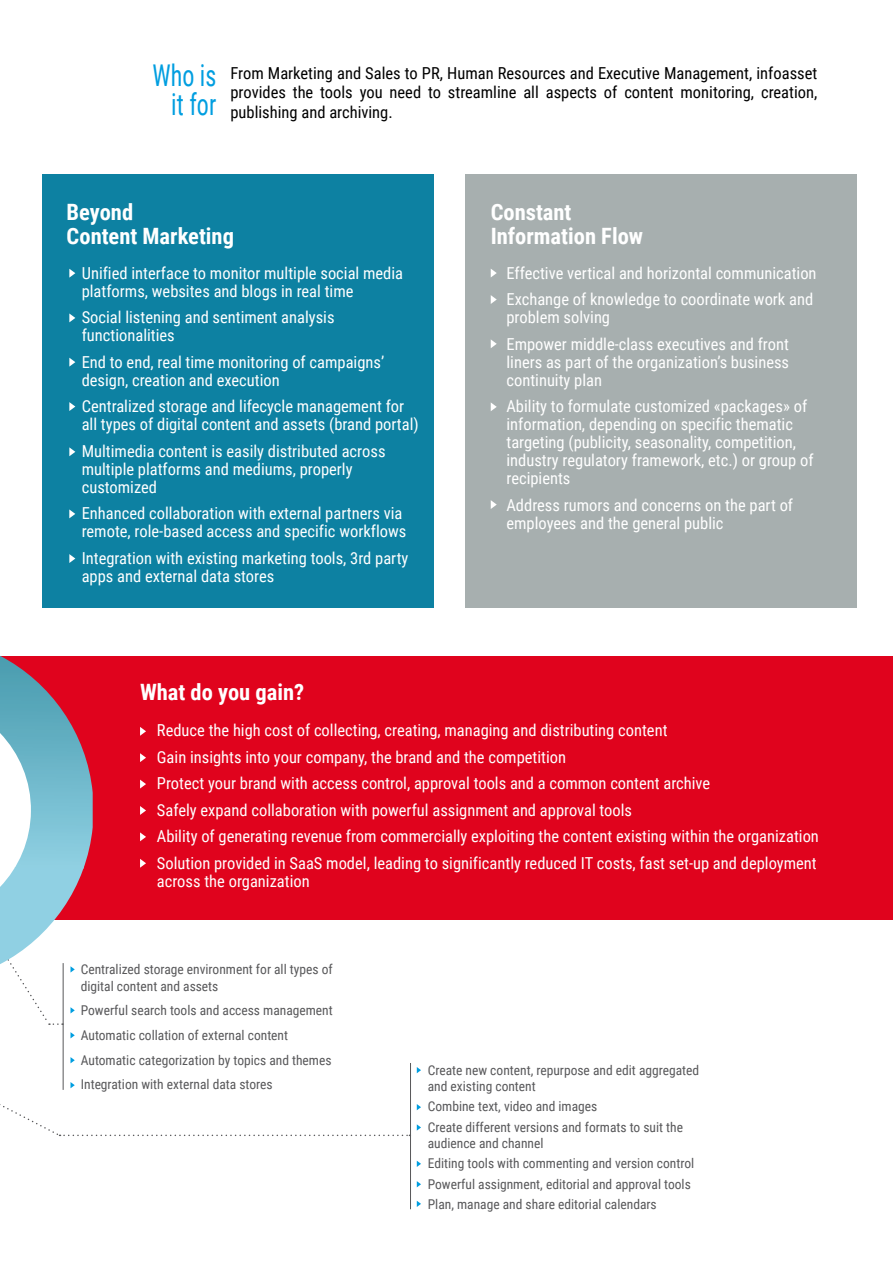
<style>
.page{position:relative;width:893px;height:1263px;background:#fff}
.page>*{position:absolute;margin:0;border:0;box-sizing:border-box;transform-origin:0 0}
.t1{font:30px/28.8px "Roboto Condensed";color:#009ee0;text-align:right;scale:.8 1}
.t2{font:700 22.5px/24px "Roboto Condensed";color:#fff}
.t3{font:16.5px/18px "Roboto Condensed";color:#fff}
.t4{font:16.5px/19.5px "Roboto Condensed";color:#000;text-align:justify}
.t5{font:13.5px/20.4px "Roboto Condensed";color:#58585a}
</style>
<div class="page">
<div style="left:0;top:656px;width:893px;height:264px;background:#e0031d"></div>
<div style="left:465px;top:174px;width:391px;height:434px;background:#a7afaf"></div>
<svg style="left:491px;top:500px;width:6px;height:9px"></svg>
<svg style="left:491px;top:339px;width:6px;height:9px"></svg>
<svg style="left:491px;top:295px;width:6px;height:9px"></svg>
<svg style="left:491px;top:269px;width:6px;height:8px"></svg>
<svg style="left:491px;top:403px;width:6px;height:8px"></svg>
<hr style="left:410px;top:1063px;width:1px;height:146px;background:#58585a">
<svg style="left:417px;top:1067px;width:4px;height:6px"></svg>
<svg style="left:417px;top:1104px;width:4px;height:6px"></svg>
<svg style="left:417px;top:1124px;width:4px;height:6px"></svg>
<svg style="left:417px;top:1161px;width:4px;height:6px"></svg>
<svg style="left:417px;top:1181px;width:4px;height:6px"></svg>
<svg style="left:417px;top:1201px;width:4px;height:6px"></svg>
<div style="left:43px;top:174px;width:391px;height:434px;background:#0d81a2"></div>
<svg style="left:69px;top:269px;width:6px;height:9px"></svg>
<svg style="left:69px;top:313px;width:6px;height:9px"></svg>
<svg style="left:69px;top:358px;width:6px;height:9px"></svg>
<svg style="left:69px;top:402px;width:6px;height:9px"></svg>
<svg style="left:69px;top:447px;width:6px;height:9px"></svg>
<svg style="left:69px;top:509px;width:6px;height:9px"></svg>
<svg style="left:69px;top:554px;width:6px;height:9px"></svg>
<svg style="left:140px;top:727px;width:6px;height:9px"></svg>
<svg style="left:140px;top:753px;width:6px;height:9px"></svg>
<svg style="left:140px;top:780px;width:6px;height:8px"></svg>
<svg style="left:140px;top:806px;width:6px;height:9px"></svg>
<svg style="left:140px;top:832px;width:6px;height:9px"></svg>
<svg style="left:140px;top:859px;width:6px;height:9px"></svg>
<svg style="left:0;top:1032px;width:410px;height:104px"></svg>
<hr style="left:63px;top:963px;width:1px;height:127px;background:#58585a">
<svg style="left:0;top:656px;width:93px;height:369px"></svg>
<h1 class="t1" style="left:152px;top:60px;width:81px">Who is it for</h1>
<p class="t4" style="left:230px;top:63px;width:588px">From Marketing and Sales to PR, Human Resources and Executive Management, infoasset provides the tools you need to streamline all aspects of content monitoring, creation, publishing and archiving.</p>
<h2 class="t2" style="left:67px;top:199px;width:169px">Beyond<br>Content Marketing</h2>
<p class="t3" style="left:82px;top:263px;width:323px">Unified interface to monitor multiple social media platforms, websites and blogs in real time</p>
<p class="t3" style="left:82px;top:308px;width:254px">Social listening and sentiment analysis functionalities</p>
<p class="t3" style="left:82px;top:352px;width:304px">End to end, real time monitoring of campaigns’ design, creation and execution</p>
<p class="t3" style="left:82px;top:397px;width:338px">Centralized storage and lifecycle management for all types of digital content and assets (brand portal)</p>
<p class="t3" style="left:82px;top:441px;width:305px">Multimedia content is easily distributed across multiple platforms and mediums, properly customized</p>
<p class="t3" style="left:82px;top:504px;width:326px">Enhanced collaboration with external partners via remote, role-based access and specific workflows</p>
<p class="t3" style="left:82px;top:548px;width:328px">Integration with existing marketing tools, 3rd party apps and external data stores</p>
<h2 class="t2" style="left:491px;top:199px;width:154px">Constant<br>Information Flow</h2>
<p class="t3" style="left:506px;top:259px;width:312px;line-height:26.5px">Effective vertical and horizontal communication<br>Exchange of knowledge to coordinate work and</p>
<p class="t3" style="left:506px;top:304px;width:284px;line-height:26.5px">problem solving<br>Empower middle-class executives and front</p>
<p class="t3" style="left:506px;top:352px;width:284px">liners as part of the organization’s business continuity plan</p>
<p class="t3" style="left:506px;top:397px;width:309px">Ability to formulate customized «packages» of information, depending on specific thematic targeting (publicity, seasonality, competition, industry regulatory framework, etc.) or group of recipients</p>
<p class="t3" style="left:506px;top:495px;width:288px">Address rumors and concerns on the part of employees and the general public</p>
<h2 class="t2" style="left:140px;top:679px;width:166px">What do you gain?</h2>
<p class="t3" style="left:157px;top:717px;width:664px;line-height:26.5px">Reduce the high cost of collecting, creating, managing and distributing content<br>Gain insights into your company, the brand and the competition<br>Protect your brand with access control, approval tools and a common content archive<br>Safely expand collaboration with powerful assignment and approval tools<br>Ability of generating revenue from commercially exploiting the content existing within the organization Solution provided in SaaS model, leading to significantly reduced IT costs, fast set-up and deployment</p>
<p class="t3" style="left:157px;top:871px;width:154px">across the organization</p>
<p class="t5" style="left:81px;top:961px;width:254px;line-height:16.2px">Centralized storage environment for all types of digital content and assets</p>
<p class="t5" style="left:81px;top:997px;width:253px;line-height:24.8px">Powerful search tools and access management Automatic collation of external content Automatic categorization by topics and themes Integration with external data stores</p>
<p class="t5" style="left:428px;top:1061px;width:273px;line-height:16.2px">Create new content, repurpose and edit aggregated and existing content</p>
<p class="t5" style="left:428px;top:1096px;width:257px">Combine text, video and images<br>Create different versions and formats to suit the</p>
<p class="t5" style="left:428px;top:1132px;width:268px">audience and channel<br>Editing tools with commenting and version control Powerful assignment, editorial and approval tools Plan, manage and share editorial calendars</p>
</div>
